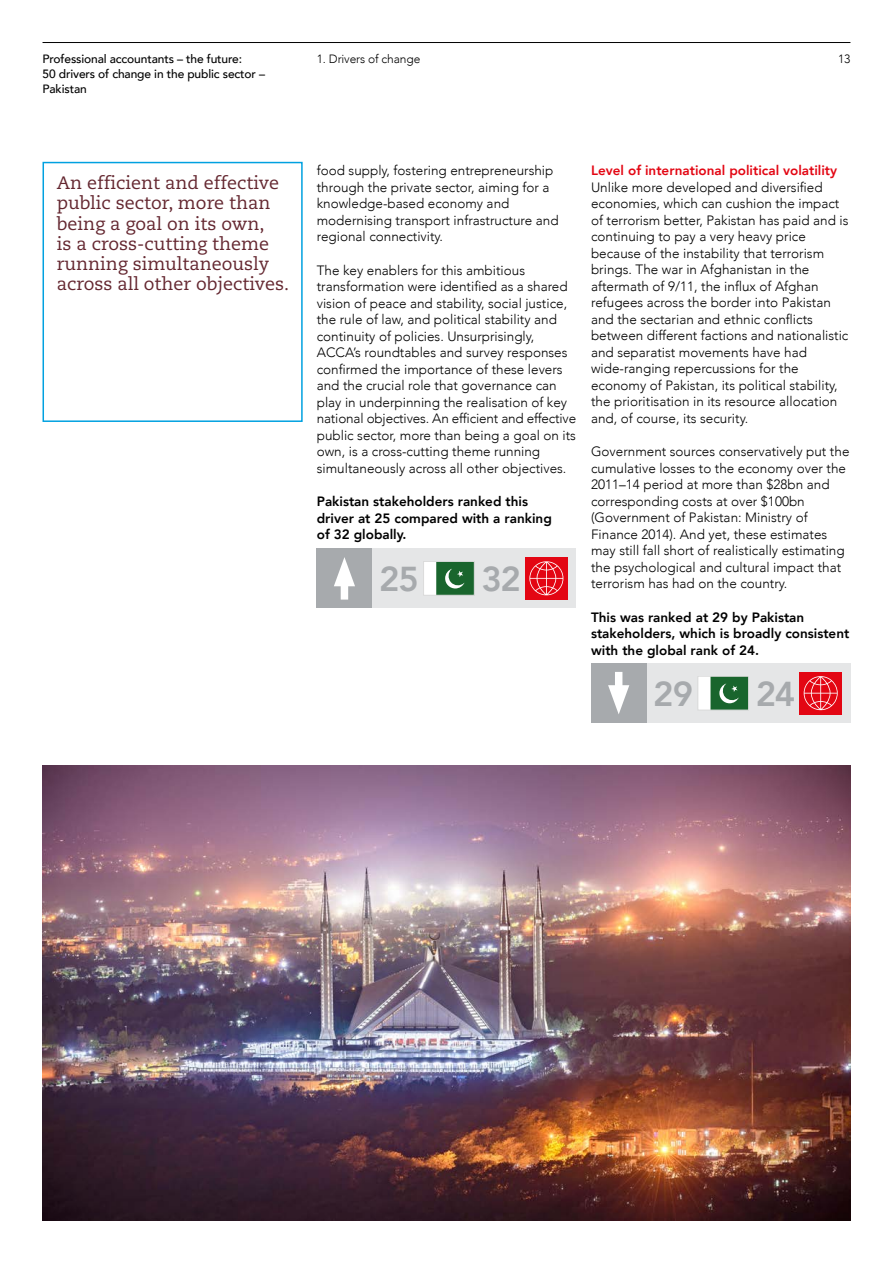
<style>
.page{position:relative;width:893px;height:1263px;background:#fff}
.page>*{position:absolute;margin:0;border:0;box-sizing:border-box;transform-origin:0 0}
.t1{font:800 34.5px "Avenir";letter-spacing:-.035em;color:#a7aaad}
.t2{font:18px/20.2px "Caecilia";color:#642730}
.t3{font:300 13.5px/16.5px "Avenir";color:#000}
.t4{font:800 13.5px/16.5px "Avenir";color:#000}
.t5{font:800 13.5px "Avenir";color:#e30613}
.t6{font:500 12px/15px "Avenir";letter-spacing:-.01em;color:#000}
.t7{font:300 12px "Avenir";letter-spacing:-.01em;color:#000}
</style>
<div class="page">
<hr style="left:43px;top:42px;width:807px;height:1px;background:#000">
<div style="left:43px;top:162px;width:260px;height:260px;border:2px solid #00a1e0"></div>
<img style="left:43px;top:765px;width:807px;height:455px">
<div style="left:317px;top:549px;width:259px;height:59px;background:#e5e6e7"></div>
<div style="left:317px;top:549px;width:55px;height:59px;background:#a7aaad"></div>
<div style="left:424px;top:561px;width:50px;height:34px;background:#fff"></div>
<svg style="left:436px;top:563px;width:36px;height:30px"></svg>
<div style="left:423px;top:561px;width:51px;height:34px;border:1px solid #dadada"></div>
<div style="left:525px;top:557px;width:43px;height:43px;background:#e30613"></div>
<svg style="left:529px;top:561px;width:34px;height:34px"></svg>
<div style="left:341px;top:574px;width:7px;height:26px;background:#fff"></div>
<svg style="left:334px;top:557px;width:21px;height:29px"></svg>
<div style="left:591px;top:663px;width:259px;height:60px;background:#e5e6e7"></div>
<div style="left:591px;top:663px;width:55px;height:60px;background:#a7aaad"></div>
<div style="left:698px;top:676px;width:51px;height:34px;background:#fff"></div>
<svg style="left:710px;top:678px;width:37px;height:30px"></svg>
<div style="left:698px;top:676px;width:51px;height:34px;border:1px solid #dadada"></div>
<div style="left:799px;top:672px;width:43px;height:42px;background:#e30613"></div>
<svg style="left:804px;top:676px;width:34px;height:34px"></svg>
<div style="left:615px;top:672px;width:7px;height:25px;background:#fff"></div>
<svg style="left:608px;top:685px;width:21px;height:29px"></svg>
<p class="t6" style="left:43px;top:51px;width:201px">Professional accountants – the future:</p>
<p class="t7" style="left:838px;top:52px;width:14px">13</p>
<p class="t6" style="left:43px;top:66px;width:224px">50 drivers of change in the public sector –<br>Pakistan</p>
<p class="t7" style="left:317px;top:52px;width:105px">1. Drivers of change</p>
<h2 class="t2" style="left:57px;top:173px;width:234px">An efficient and effective public sector, more than being a goal on its own,<br>is a cross-cutting theme running simultaneously across all other objectives.</h2>
<p class="t3" style="left:317px;top:162px;width:243px">food supply, fostering entrepreneurship through the private sector, aiming for a knowledge-based economy and modernising transport infrastructure and regional connectivity.</p>
<p class="t3" style="left:317px;top:262px;width:261px">The key enablers for this ambitious transformation were identified as a shared vision of peace and stability, social justice, the rule of law, and political stability and continuity of policies. Unsurprisingly, ACCA’s roundtables and survey responses confirmed the importance of these levers and the crucial role that governance can play in underpinning the realisation of key national objectives. An efficient and effective public sector, more than being a goal on its own, is a cross-cutting theme running simultaneously across all other objectives.</p>
<p class="t4" style="left:317px;top:493px;width:237px">Pakistan stakeholders ranked this driver at 25 compared with a ranking of 32 globally.</p>
<h1 class="t1" style="left:379px;top:552px;width:41px">25</h1>
<h1 class="t1" style="left:481px;top:552px;width:41px">32</h1>
<p class="t5" style="left:591px;top:160px;width:248px">Level of international political volatility</p>
<p class="t3" style="left:591px;top:179px;width:259px">Unlike more developed and diversified economies, which can cushion the impact of terrorism better, Pakistan has paid and is continuing to pay a very heavy price because of the instability that terrorism brings. The war in Afghanistan in the aftermath of 9/11, the influx of Afghan refugees across the border into Pakistan and the sectarian and ethnic conflicts between different factions and nationalistic and separatist movements have had wide-ranging repercussions for the economy of Pakistan, its political stability, the prioritisation in its resource allocation and, of course, its security.</p>
<p class="t3" style="left:591px;top:443px;width:260px">Government sources conservatively put the cumulative losses to the economy over the 2011–14 period at more than $28bn and corresponding costs at over $100bn (Government of Pakistan: Ministry of Finance 2014). And yet, these estimates may still fall short of realistically estimating the psychological and cultural impact that terrorism has had on the country.</p>
<p class="t4" style="left:591px;top:609px;width:260px">This was ranked at 29 by Pakistan stakeholders, which is broadly consistent with the global rank of 24.</p>
<h1 class="t1" style="left:653px;top:667px;width:41px">29</h1>
<h1 class="t1" style="left:756px;top:667px;width:41px">24</h1>
</div>
